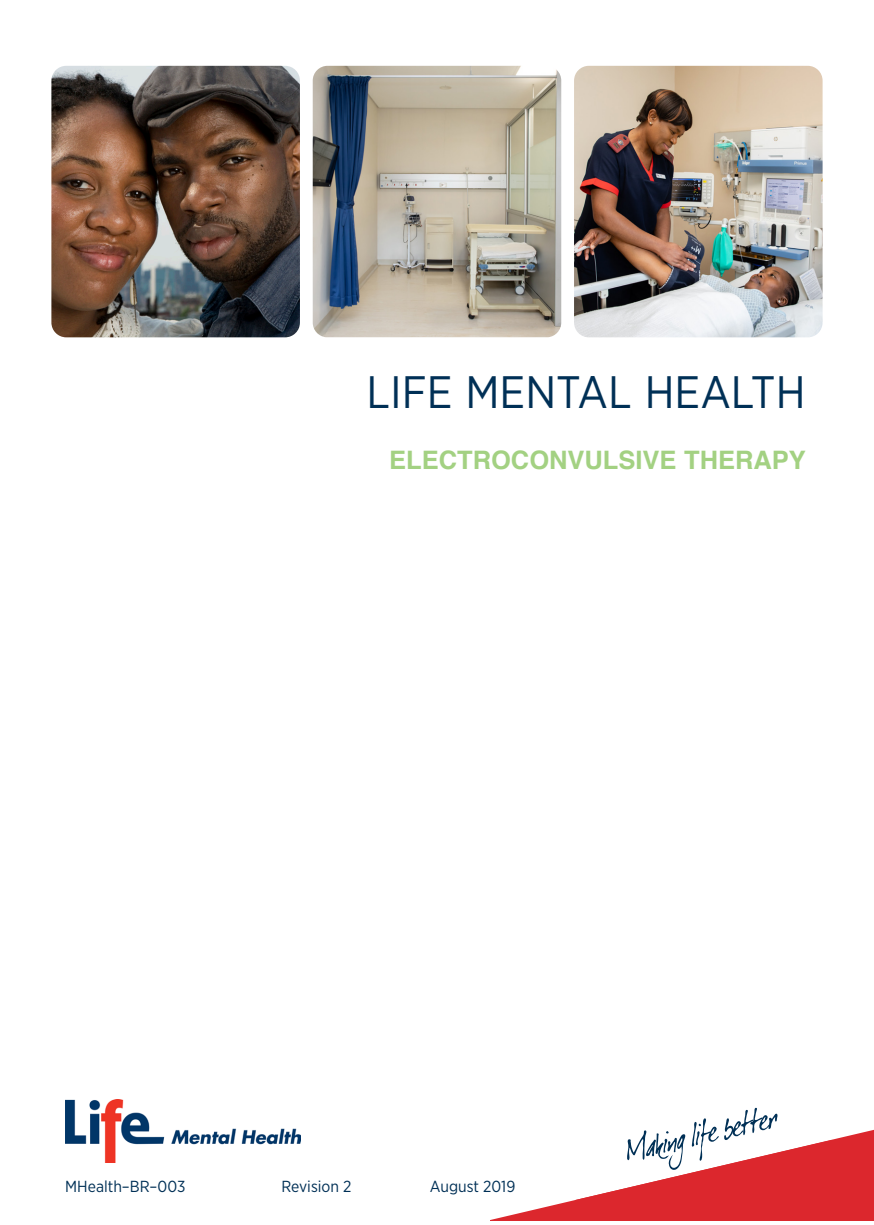
<style>
.page{position:relative;width:874px;height:1225px;background:#fff}
.page>*{position:absolute;margin:0;border:0;box-sizing:border-box;transform-origin:0 0}
.t1{font:45.4px "Gotham Narrow";color:#003056}
.t2{font:700 25.4px "Helvetica";color:#a3d182}
.t3{font:16px "Gotham Narrow";color:#003056}
</style>
<div class="page">
<img style="left:51px;top:66px;width:249px;height:271px">
<img style="left:312px;top:66px;width:249px;height:271px">
<img style="left:574px;top:66px;width:248px;height:271px">
<img style="left:65px;top:1099px;width:235px;height:63px">
<svg style="left:490px;top:1107px;width:383px;height:113px"></svg>
<p class="t1" style="left:366px;top:364px;width:440px">LIFE MENTAL HEALTH</p>
<p class="t2" style="left:389px;top:439px;width:418px">ELECTROCONVULSIVE THERAPY</p>
<p class="t3" style="left:65px;top:1176px;width:122px">MHealth–BR–003</p>
<p class="t3" style="left:281px;top:1176px;width:71px">Revision 2</p>
<p class="t3" style="left:429px;top:1176px;width:87px">August 2019</p>
</div>
